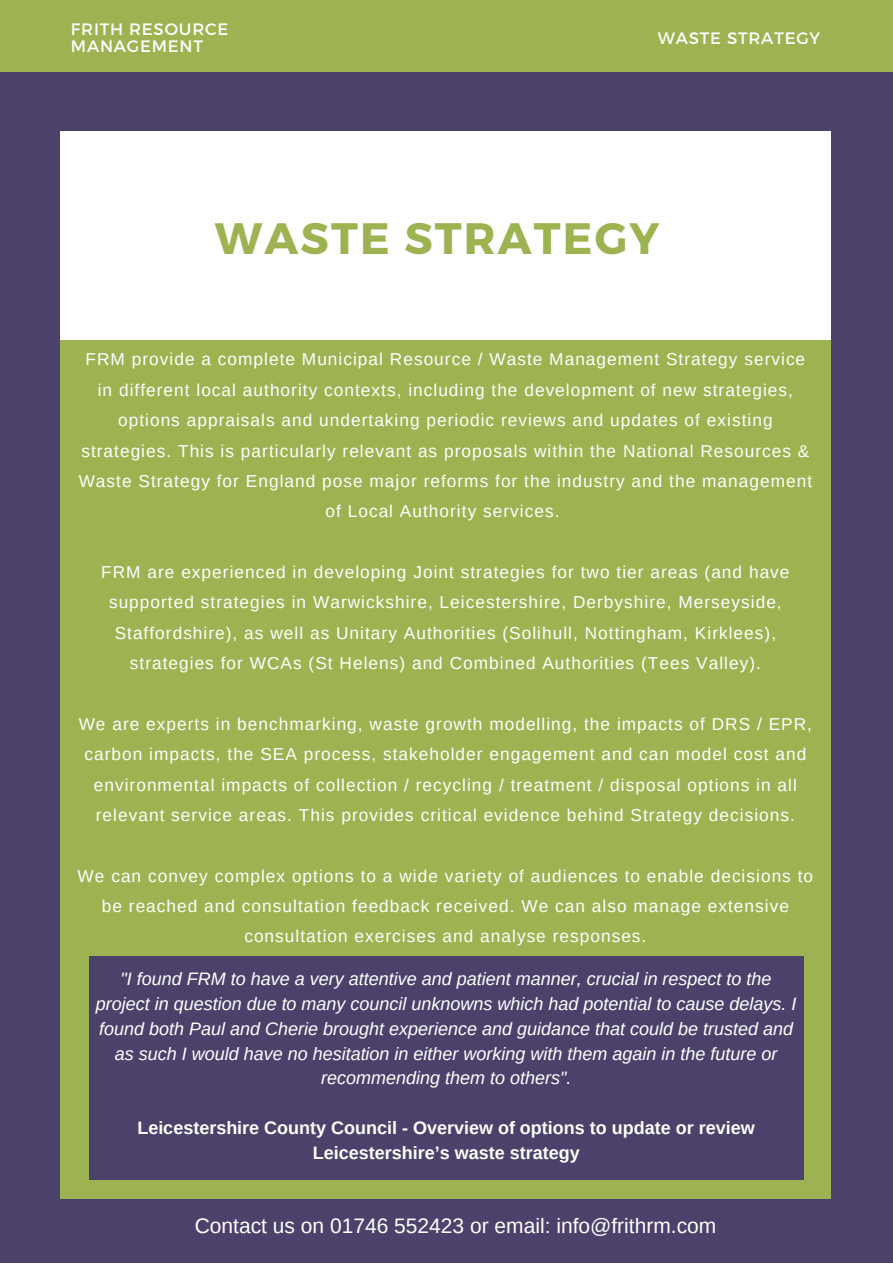
<style>
.page{position:relative;width:893px;height:1264px;background:#fff}
.page>*{position:absolute;margin:0;border:0;box-sizing:border-box;transform-origin:0 0}
.t1{font:700 43.95px "Montserrat";letter-spacing:.05em;color:#9db352}
.t2{font:21px "Arimo";color:#fff}
.t3{font:italic 18px/24.8px "Arimo";color:#fff;text-align:center}
.t4{font:700 18px/24.8px "Arimo";color:#fff;text-align:center}
.t5{font:17.25px/30.3px "Arimo";letter-spacing:.06em;color:#fff;text-align:center}
.t6{font:16.5px/16.8px "Montserrat";letter-spacing:.05em;color:#fff}
</style>
<div class="page">
<div style="left:0;top:0;width:892px;height:1262px;background:#4b416b"></div>
<div style="left:60px;top:132px;width:770px;height:262px;background:#fff"></div>
<div style="left:0;top:0;width:892px;height:72px;background:#9db352"></div>
<div style="left:60px;top:340px;width:770px;height:858px;background:#9db352"></div>
<div style="left:89px;top:955px;width:714px;height:224px;background:#4b416b"></div>
<p class="t6" style="left:71px;top:20px;width:159px">FRITH RESOURCE<br>MANAGEMENT</p>
<p class="t6" style="left:657px;top:28px;width:164px">WASTE STRATEGY</p>
<h1 class="t1" style="left:215px;top:209px;width:446px">WASTE STRATEGY</h1>
<p class="t5" style="left:79px;top:344px;width:734px">FRM provide a complete Municipal Resource / Waste Management Strategy service in different local authority contexts, including the development of new strategies, options appraisals and undertaking periodic reviews and updates of existing strategies. This is particularly relevant as proposals within the National Resources &amp; Waste Strategy for England pose major reforms for the industry and the management of Local Authority services.</p>
<p class="t5" style="left:101px;top:557px;width:689px">FRM are experienced in developing Joint strategies for two tier areas (and have supported strategies in Warwickshire, Leicestershire, Derbyshire, Merseyside, Staffordshire), as well as Unitary Authorities (Solihull, Nottingham, Kirklees), strategies for WCAs (St Helens) and Combined Authorities (Tees Valley).</p>
<p class="t5" style="left:79px;top:708px;width:734px">We are experts in benchmarking, waste growth modelling, the impacts of DRS / EPR, carbon impacts, the SEA process, stakeholder engagement and can model cost and environmental impacts of collection / recycling / treatment / disposal options in all relevant service areas. This provides critical evidence behind Strategy decisions.</p>
<p class="t5" style="left:78px;top:860px;width:737px">We can convey complex options to a wide variety of audiences to enable decisions to be reached and consultation feedback received. We can also manage extensive consultation exercises and analyse responses.</p>
<p class="t3" style="left:96px;top:966px;width:702px">"I found FRM to have a very attentive and patient manner, crucial in respect to the project in question due to many council unknowns which had potential to cause delays. I found both Paul and Cherie brought experience and guidance that could be trusted and as such I would have no hesitation in either working with them again in the future or recommending them to others".</p>
<p class="t4" style="left:137px;top:1115px;width:618px">Leicestershire County Council - Overview of options to update or review<br>Leicestershire’s waste strategy</p>
<p class="t2" style="left:195px;top:1213px;width:523px">Contact us on 01746 552423 or email: info@frithrm.com</p>
</div>
